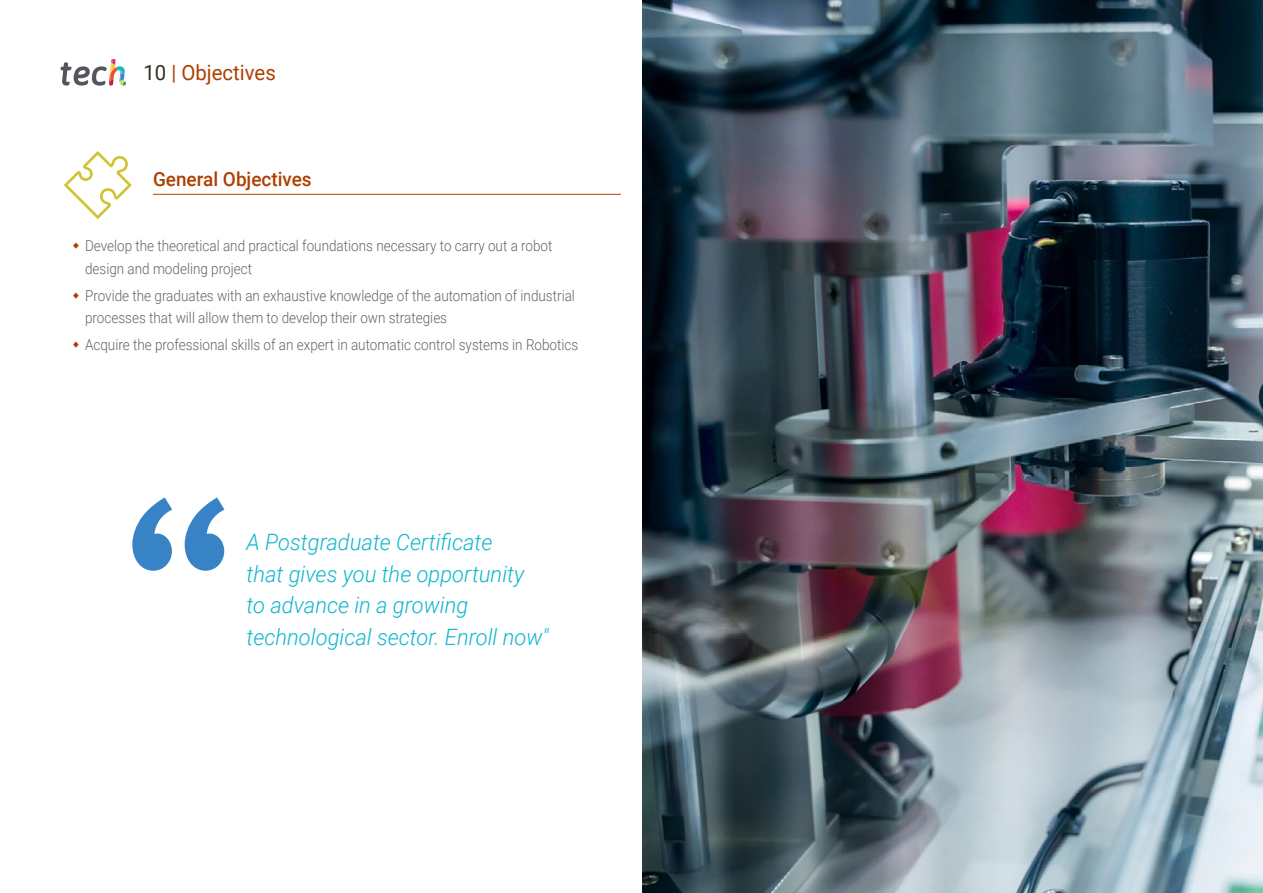
<style>
.page{position:relative;width:1263px;height:893px;background:#fff}
.page>*{position:absolute;margin:0;border:0;box-sizing:border-box;transform-origin:0 0}
.t1{font:italic 300 22.5px/31.5px "Roboto";color:#0fb6cf}
.t2{font:21px "Roboto";color:#ae4000}
.t3{font:500 19.5px "Roboto";color:#ae4000}
.t4{font:300 15px/22.5px "Roboto";color:#61646a;scale:.9 1}
.s1{color:#312e20}
</style>
<div class="page">
<hr style="left:153px;top:194px;width:468px;height:1px;background:#ae4000">
<svg style="left:64px;top:151px;width:68px;height:68px"></svg>
<svg style="left:61px;top:59px;width:65px;height:27px"></svg>
<svg style="left:132px;top:497px;width:92px;height:74px"></svg>
<img style="left:642px;top:0;width:621px;height:893px">
<h2 class="t2" style="left:144px;top:57px;width:134px"><span class="s1">10</span> | Objectives</h2>
<h3 class="t3" style="left:153px;top:165px;width:160px">General Objectives</h3>
<p class="t4" style="left:85px;top:234px;width:521px">Develop the theoretical and practical foundations necessary to carry out a robot design and modeling project</p>
<p class="t4" style="left:85px;top:283px;width:546px">Provide the graduates with an exhaustive knowledge of the automation of industrial processes that will allow them to develop their own strategies</p>
<p class="t4" style="left:85px;top:333px;width:550px">Acquire the professional skills of an expert in automatic control systems in Robotics</p>
<h1 class="t1" style="left:247px;top:526px;width:303px">A Postgraduate Certificate<br>that gives you the opportunity<br>to advance in a growing technological sector. Enroll now"</h1>
</div>
